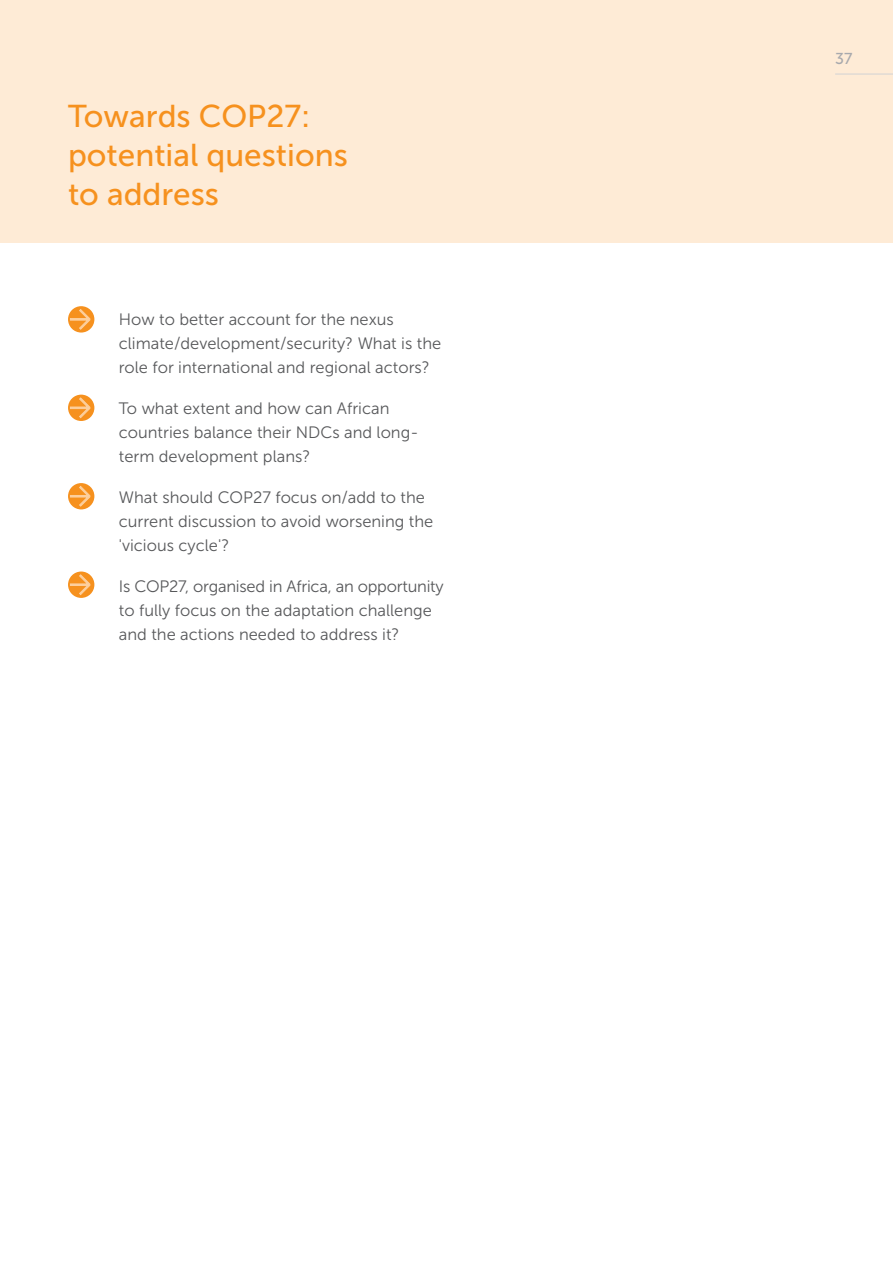
<style>
.page{position:relative;width:893px;height:1263px;background:#fff}
.page>*{position:absolute;margin:0;border:0;box-sizing:border-box;transform-origin:0 0}
.t1{font:31.5px/39px "Museo Sans 500";color:#f6911e}
.t2{font:16.5px/24px "Museo Sans 300";color:#57585a}
.t3{font:15.75px "Museo Sans 500";color:#a8a9ad}
</style>
<div class="page">
<div style="left:0;top:0;width:893px;height:242px;background:#feebd6"></div>
<svg style="left:68px;top:306px;width:26px;height:27px"></svg>
<svg style="left:70px;top:309px;width:20px;height:21px"></svg>
<div style="left:68px;top:395px;width:26px;height:26px;background:#f6911e;border-radius:50%"></div>
<svg style="left:70px;top:397px;width:20px;height:21px"></svg>
<div style="left:68px;top:483px;width:26px;height:26px;background:#f6911e;border-radius:50%"></div>
<svg style="left:70px;top:486px;width:20px;height:21px"></svg>
<svg style="left:68px;top:571px;width:26px;height:27px"></svg>
<svg style="left:70px;top:574px;width:20px;height:21px"></svg>
<hr style="left:835px;top:74px;width:58px;height:1px;background:#d1d2d4">
<h1 class="t1" style="left:68px;top:97px;width:281px">Towards COP27: potential questions to address</h1>
<p class="t2" style="left:119px;top:307px;width:324px">How to better account for the nexus climate/development/security? What is the role for international and regional actors?</p>
<p class="t2" style="left:119px;top:396px;width:301px">To what extent and how can African countries balance their NDCs and long&shy;term development plans?</p>
<p class="t2" style="left:119px;top:485px;width:316px">What should COP27 focus on/add to the current discussion to avoid worsening the 'vicious cycle'?</p>
<p class="t2" style="left:119px;top:574px;width:326px">Is COP27, organised in Africa, an opportunity to fully focus on the adaptation challenge and the actions needed to address it?</p>
<p class="t3" style="left:835px;top:50px;width:19px">37</p>
</div>
